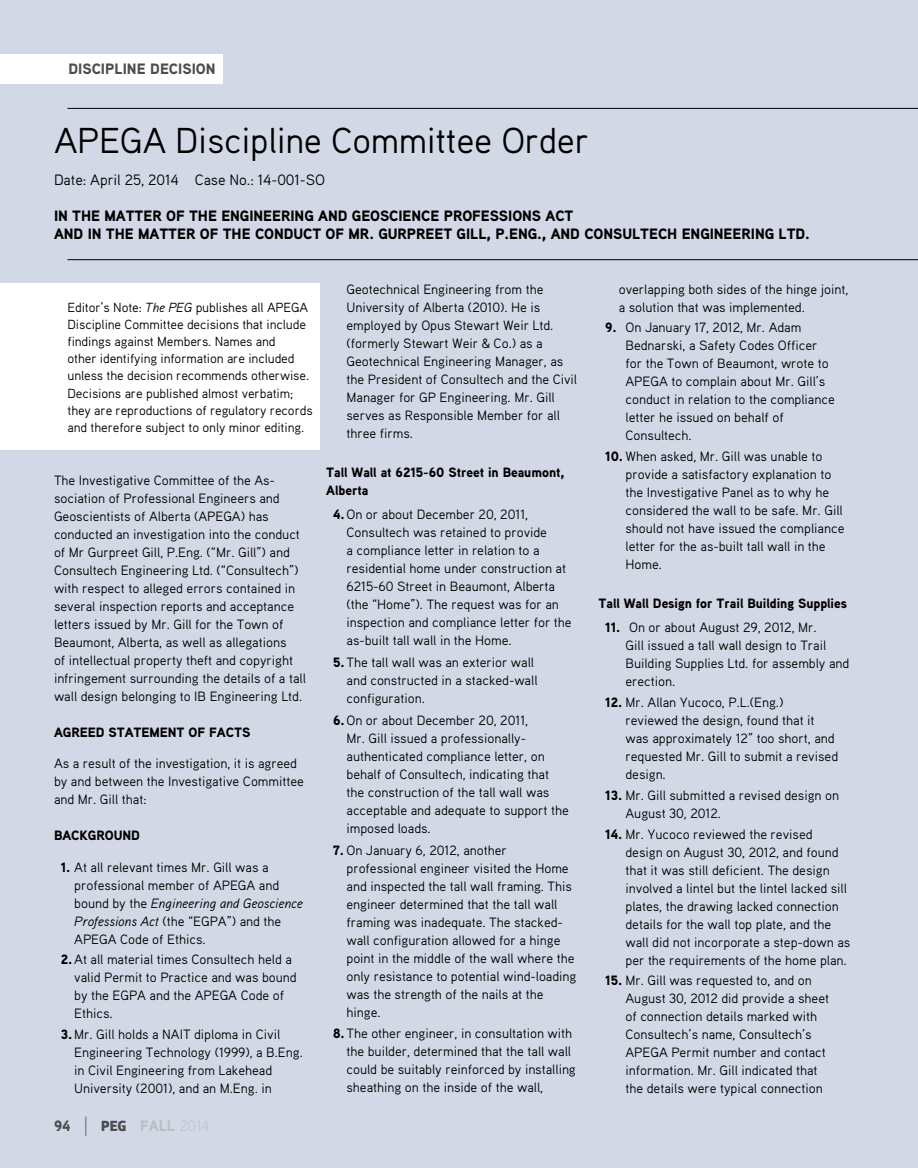
<style>
.page{position:relative;width:918px;height:1168px;background:#d3d8e6}
.page>*{position:absolute;margin:0;border:0;box-sizing:border-box;transform-origin:0 0}
.t1{font:36px "Aaux Pro";letter-spacing:-.01em;color:#000}
.t2{font:900 15px/18px "Aaux Pro";letter-spacing:-.005em;color:#000}
.t3{font:15px "Aaux Pro";letter-spacing:-.005em;color:#000}
.t4{font:900 15px "Aaux Pro";color:#4d4d4f}
.t5{font:900 15px "Aaux Pro";color:#bcbec0}
.t6{font:13.5px/18px "Aaux Pro";letter-spacing:-.005em;color:#000}
.t7{font:900 13.5px/18px "Aaux Pro";letter-spacing:-.005em;color:#000}
.t8{font:13.2px/17.1px "Aaux Pro";letter-spacing:-.01em;color:#000}
.s1{font-style:italic}
.s2{font-weight:900}
.s3{color:#4d4d4f}
.s4{font-weight:300;font-size:22.5px;color:#4d4d4f}
.s5{font-family:"Dobra";font-weight:700;color:#4d4d4f}
.s6{font-weight:300}
</style>
<div class="page">
<div style="left:0;top:54px;width:222px;height:29px;background:#fff"></div>
<div style="left:0;top:284px;width:320px;height:166px;background:#fff"></div>
<hr style="left:68px;top:259px;width:850px;height:1px;background:#000">
<hr style="left:68px;top:108px;width:850px;height:1px;background:#000">
<p class="t4" style="left:68px;top:60px;width:149px">DISCIPLINE DECISION</p>
<h1 class="t1" style="left:54px;top:118px;width:537px">APEGA Discipline Committee Order</h1>
<p class="t3" style="left:54px;top:170px;width:273px">Date: April 25, 2014 Case No.: 14-001-SO</p>
<p class="t2" style="left:54px;top:206px;width:757px">IN THE MATTER OF THE ENGINEERING AND GEOSCIENCE PROFESSIONS ACT<br>AND IN THE MATTER OF THE CONDUCT OF MR. GURPREET GILL, P.ENG., AND CONSULTECH ENGINEERING LTD.</p>
<p class="t8" style="left:68px;top:298px;width:247px">Editor’s Note: <span class="s1">The PEG</span> publishes all APEGA Discipline Committee decisions that include findings against Members. Names and<br>other identifying information are included unless the decision recommends otherwise.<br>Decisions are published almost verbatim; they are reproductions of regulatory records and therefore subject to only minor editing.</p>
<p class="t6" style="left:54px;top:470px;width:253px">The Investigative Committee of the As&shy;sociation of Professional Engineers and Geoscientists of Alberta (APEGA) has conducted an investigation into the conduct of Mr Gurpreet Gill, P.Eng. (“Mr. Gill”) and Consultech Engineering Ltd. (“Consultech”) with respect to alleged errors contained in several inspection reports and acceptance letters issued by Mr. Gill for the Town of Beaumont, Alberta, as well as allegations<br>of intellectual property theft and copyright infringement surrounding the details of a tall wall design belonging to IB Engineering Ltd.</p>
<p class="t7" style="left:54px;top:722px;width:198px">AGREED STATEMENT OF FACTS</p>
<p class="t6" style="left:54px;top:754px;width:251px">As a result of the investigation, it is agreed by and between the Investigative Committee and Mr. Gill that:</p>
<p class="t7" style="left:54px;top:826px;width:87px">BACKGROUND</p>
<p class="t6" style="left:74px;top:857px;width:230px;text-indent:-14px"><span class="s2">1.</span> At all relevant times Mr. Gill was a professional member of APEGA and bound by the <span class="s1">Engineering and Geoscience Professions Act</span> (the “EGPA”) and the APEGA Code of Ethics.</p>
<p class="t6" style="left:74px;top:950px;width:224px;text-indent:-14px"><span class="s2">2.</span>At all material times Consultech held a valid Permit to Practice and was bound by the EGPA and the APEGA Code of<br>Ethics.</p>
<p class="t6" style="left:74px;top:1025px;width:230px;text-indent:-14px"><span class="s2">3.</span>Mr. Gill holds a NAIT diploma in Civil Engineering Technology (1999), a B.Eng. in Civil Engineering from Lakehead University (2001), and an M.Eng. in</p>
<p class="t5" style="left:54px;top:1116px;width:157px"><span class="s3">94</span> <span class="s4">|</span> <span class="s5">PEG</span> FALL <span class="s6">2014</span></p>
<p class="t6" style="left:347px;top:280px;width:232px">Geotechnical Engineering from the University of Alberta (2010). He is employed by Opus Stewart Weir Ltd. (formerly Stewart Weir &amp; Co.) as a Geotechnical Engineering Manager, as the President of Consultech and the Civil Manager for GP Engineering. Mr. Gill serves as Responsible Member for all three firms.</p>
<p class="t7" style="left:326px;top:462px;width:240px">Tall Wall at 6215-60 Street in Beaumont,<br>Alberta</p>
<p class="t6" style="left:347px;top:505px;width:227px;text-indent:-14px"><span class="s2">4.</span>On or about December 20, 2011, Consultech was retained to provide<br>a compliance letter in relation to a residential home under construction at 6215-60 Street in Beaumont, Alberta (the “Home”). The request was for an inspection and compliance letter for the as-built tall wall in the Home.</p>
<p class="t6" style="left:347px;top:653px;width:193px;text-indent:-14px"><span class="s2">5.</span> The tall wall was an exterior wall and constructed in a stacked-wall configuration.</p>
<p class="t6" style="left:347px;top:711px;width:224px;text-indent:-14px"><span class="s2">6.</span>On or about December 20, 2011,<br>Mr. Gill issued a professionally&shy;authenticated compliance letter, on behalf of Consultech, indicating that the construction of the tall wall was acceptable and adequate to support the imposed loads.</p>
<p class="t6" style="left:347px;top:840px;width:231px;text-indent:-14px"><span class="s2">7.</span> On January 6, 2012, another professional engineer visited the Home and inspected the tall wall framing. This engineer determined that the tall wall framing was inadequate. The stacked&shy;wall configuration allowed for a hinge point in the middle of the wall where the only resistance to potential wind-loading was the strength of the nails at the hinge.</p>
<p class="t6" style="left:347px;top:1024px;width:231px;text-indent:-14px"><span class="s2">8.</span>The other engineer, in consultation with the builder, determined that the tall wall could be suitably reinforced by installing sheathing on the inside of the wall,</p>
<p class="t6" style="left:619px;top:280px;width:231px">overlapping both sides of the hinge joint, a solution that was implemented.</p>
<p class="t6" style="left:626px;top:318px;width:211px;text-indent:-20px"><span class="s2">9.</span> On January 17, 2012, Mr. Adam<br>Bednarski, a Safety Codes Officer for the Town of Beaumont, wrote to<br>APEGA to complain about Mr. Gill’s conduct in relation to the compliance letter he issued on behalf of<br>Consultech.</p>
<p class="t6" style="left:626px;top:447px;width:220px;text-indent:-20px"><span class="s2">10.</span> When asked, Mr. Gill was unable to provide a satisfactory explanation to the Investigative Panel as to why he considered the wall to be safe. Mr. Gill should not have issued the compliance letter for the as-built tall wall in the Home.</p>
<p class="t7" style="left:599px;top:593px;width:250px">Tall Wall Design for Trail Building Supplies</p>
<p class="t6" style="left:626px;top:618px;width:225px;text-indent:-20px"><span class="s2">11.</span> On or about August 29, 2012, Mr.<br>Gill issued a tall wall design to Trail<br>Building Supplies Ltd. for assembly and erection.</p>
<p class="t6" style="left:626px;top:693px;width:214px;text-indent:-20px"><span class="s2">12.</span> Mr. Allan Yucoco, P.L.(Eng.) reviewed the design, found that it was approximately 12” too short, and requested Mr. Gill to submit a revised design.</p>
<p class="t6" style="left:626px;top:786px;width:215px;text-indent:-20px"><span class="s2">13.</span> Mr. Gill submitted a revised design on<br>August 30, 2012.</p>
<p class="t6" style="left:626px;top:824px;width:227px;text-indent:-20px"><span class="s2">14.</span> Mr. Yucoco reviewed the revised design on August 30, 2012, and found that it was still deficient. The design involved a lintel but the lintel lacked sill plates, the drawing lacked connection details for the wall top plate, and the wall did not incorporate a step-down as per the requirements of the home plan.</p>
<p class="t6" style="left:626px;top:971px;width:205px;text-indent:-20px"><span class="s2">15.</span> Mr. Gill was requested to, and on August 30, 2012 did provide a sheet of connection details marked with Consultech’s name, Consultech’s APEGA Permit number and contact information. Mr. Gill indicated that the details were typical connection</p>
</div>
